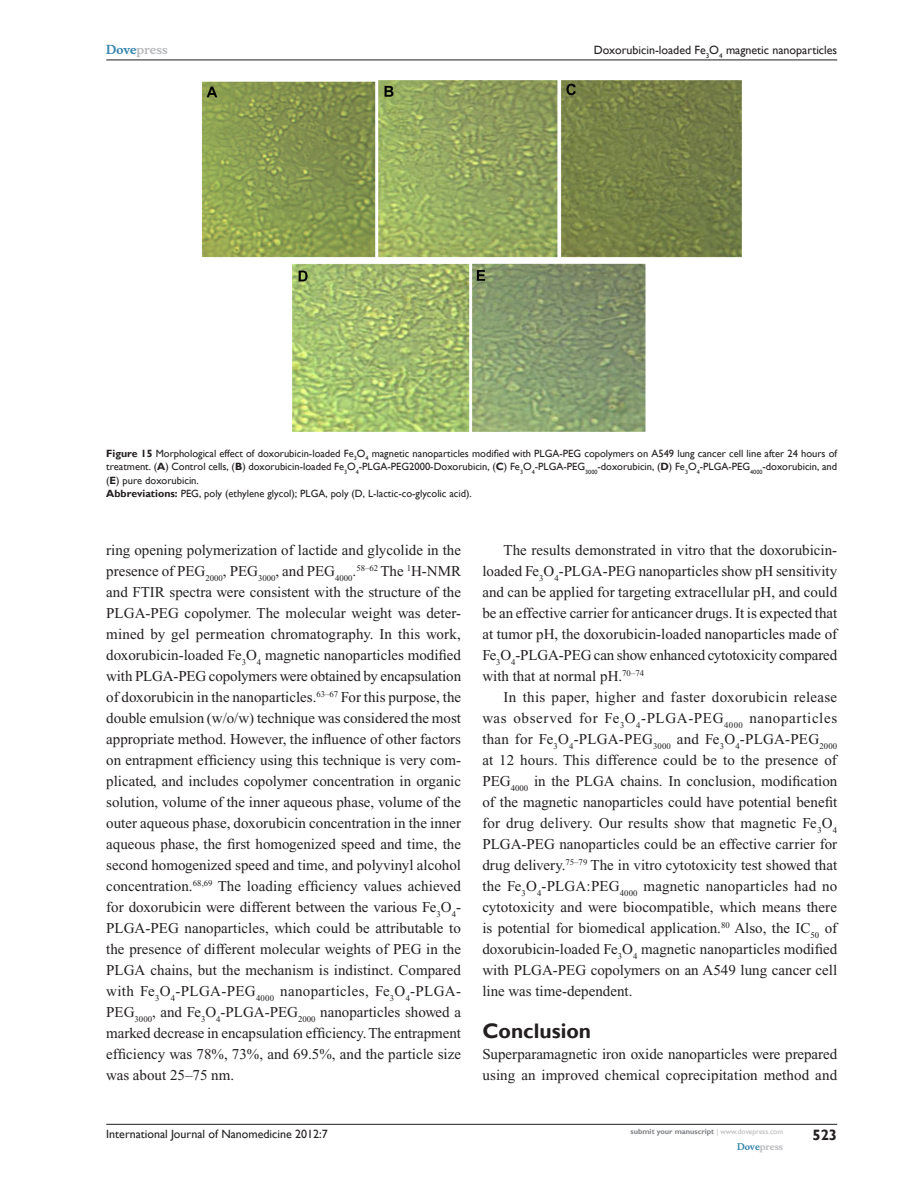
<style>
.page{position:relative;width:918px;height:1188px;background:#fff}
.page>*{position:absolute;margin:0;border:0;box-sizing:border-box;transform-origin:0 0}
.t1{font:700 21px "Gill Sans";color:#231f20}
.t2{font:15px/21px "Times New Roman";color:#231f20;text-align:justify}
.t3{font:700 15px "Gill Sans";color:#231f20}
.t4{font:12px "Gill Sans";color:#231f20}
.t5{font:700 12px "Musee";color:#b8b9bc}
.t6{font:10.5px/13.5px "Gill Sans";color:#231f20}
.t7{font:700 9px "Musee";color:#b8b9bc}
.t8{font:700 7.5px "Gill Sans";color:#808285}
.s1{color:#3485ae}
.s2{font-weight:700}
.s3{font-weight:400;color:#b8b9bc}
</style>
<div class="page">
<img style="left:202px;top:81px;width:540px;height:350px">
<hr style="left:106px;top:1124px;width:731px;height:1px;background:#231f20">
<hr style="left:106px;top:60px;width:731px;height:1px;background:#231f20">
<p class="t5" style="left:106px;top:43px;width:63px"><span class="s1">Dove</span>press</p>
<p class="t4" style="left:594px;top:43px;width:245px">Doxorubicin-loaded Fe<sub>3</sub>O<sub>4</sub> magnetic nanoparticles</p>
<p class="t6" style="left:106px;top:446px;width:732px"><span class="s2">Figure 15</span> Morphological effect of doxorubicin-loaded Fe<sub>3</sub>O<sub>4</sub> magnetic nanoparticles modified with PLGA-PEG copolymers on A549 lung cancer cell line after 24 hours of treatment. (<span class="s2">A</span>) Control cells, (<span class="s2">B</span>) doxorubicin-loaded Fe<sub>3</sub>O<sub>4</sub>-PLGA-PEG2000-Doxorubicin, (<span class="s2">C</span>) Fe<sub>3</sub>O<sub>4</sub>-PLGA-PEG <sub>3000</sub>-doxorubicin, (<span class="s2">D</span>) Fe<sub>3</sub>O<sub>4</sub>-PLGA-PEG <sub>4000</sub>-doxorubicin, and (<span class="s2">E</span>) pure doxorubicin.<br><span class="s2">Abbreviations:</span> PEG, poly (ethylene glycol); PLGA, poly (D, L-lactic-co-glycolic acid).</p>
<p class="t2" style="left:106px;top:539px;width:356px">ring opening polymerization of lactide and glycolide in the presence of PEG<sub>2000</sub>, PEG<sub>3000</sub>, and PEG<sub>4000</sub>.<sup>58–62</sup> The <sup>1</sup>H-NMR and FTIR spectra were consistent with the structure of the PLGA-PEG copolymer. The molecular weight was deter&shy;mined by gel permeation chromatography. In this work, doxorubicin-loaded Fe<sub>3</sub>O<sub>4</sub> magnetic nanoparticles modified with PLGA-PEG copolymers were obtained by encapsulation of doxorubicin in the nanoparticles.<sup>63–67</sup> For this purpose, the double emulsion (w/o/w) technique was considered the most appropriate method. However, the influence of other factors on entrapment efficiency using this technique is very com&shy;plicated, and includes copolymer concentration in organic solution, volume of the inner aqueous phase, volume of the outer aqueous phase, doxorubicin concentration in the inner aqueous phase, the first homogenized speed and time, the second homogenized speed and time, and polyvinyl alcohol concentration.<sup>68,69</sup> The loading efficiency values achieved for doxorubicin were different between the various Fe<sub>3</sub>O<sub>4</sub>- PLGA-PEG nanoparticles, which could be attributable to the presence of different molecular weights of PEG in the PLGA chains, but the mechanism is indistinct. Compared with Fe<sub>3</sub>O<sub>4</sub>-PLGA-PEG<sub>4000</sub> nanoparticles, Fe<sub>3</sub>O<sub>4</sub>-PLGA-PEG<sub>3000</sub>, and Fe<sub>3</sub>O<sub>4</sub>-PLGA-PEG<sub>2000</sub> nanoparticles showed a marked decrease in encapsulation efficiency. The entrapment efficiency was 78%, 73%, and 69.5%, and the particle size was about 25–75 nm.</p>
<p class="t2" style="left:482px;top:539px;width:356px;text-indent:21px">The results demonstrated in vitro that the doxorubicin&shy;loaded Fe<sub>3</sub>O<sub>4</sub>-PLGA-PEG nanoparticles show pH sensitivity and can be applied for targeting extracellular pH, and could be an effective carrier for anticancer drugs. It is expected that at tumor pH, the doxorubicin-loaded nanoparticles made of Fe<sub>3</sub>O<sub>4</sub>-PLGA-PEG can show enhanced cytotoxicity compared with that at normal pH.<sup>70–74</sup></p>
<p class="t2" style="left:482px;top:686px;width:357px;text-indent:21px">In this paper, higher and faster doxorubicin release was observed for Fe<sub>3</sub>O<sub>4</sub>-PLGA-PEG<sub>4000</sub> nanoparticles than for Fe<sub>3</sub>O<sub>4</sub>-PLGA-PEG<sub>3000</sub> and Fe<sub>3</sub>O<sub>4</sub>-PLGA-PEG<sub>2000 </sub>at 12 hours. This difference could be to the presence of PEG<sub>4000</sub> in the PLGA chains. In conclusion, modification of the magnetic nanoparticles could have potential benefit for drug delivery. Our results show that magnetic Fe<sub>3</sub>O<sub>4<br></sub>PLGA-PEG nanoparticles could be an effective carrier for drug delivery.<sup>75–79</sup> The in vitro cytotoxicity test showed that the Fe<sub>3</sub>O<sub>4</sub>-PLGA:PEG<sub>4000</sub> magnetic nanoparticles had no cytotoxicity and were biocompatible, which means there is potential for biomedical application.<sup>80</sup> Also, the IC<sub>50</sub> of doxorubicin-loaded Fe<sub>3</sub>O<sub>4</sub> magnetic nanoparticles modified with PLGA-PEG copolymers on an A549 lung cancer cell line was time-dependent.</p>
<h1 class="t1" style="left:482px;top:1018px;width:110px">Conclusion</h1>
<p class="t2" style="left:482px;top:1043px;width:356px">Superparamagnetic iron oxide nanoparticles were prepared using an improved chemical coprecipitation method and</p>
<p class="t4" style="left:106px;top:1127px;width:223px">International Journal of Nanomedicine 2012:7</p>
<p class="t8" style="left:631px;top:1127px;width:154px">submit your manuscript <span class="s3">| www.dovepress.com</span></p>
<p class="t7" style="left:737px;top:1141px;width:48px"><span class="s1">Dove</span>press</p>
<p class="t3" style="left:812px;top:1126px;width:26px">523</p>
</div>
